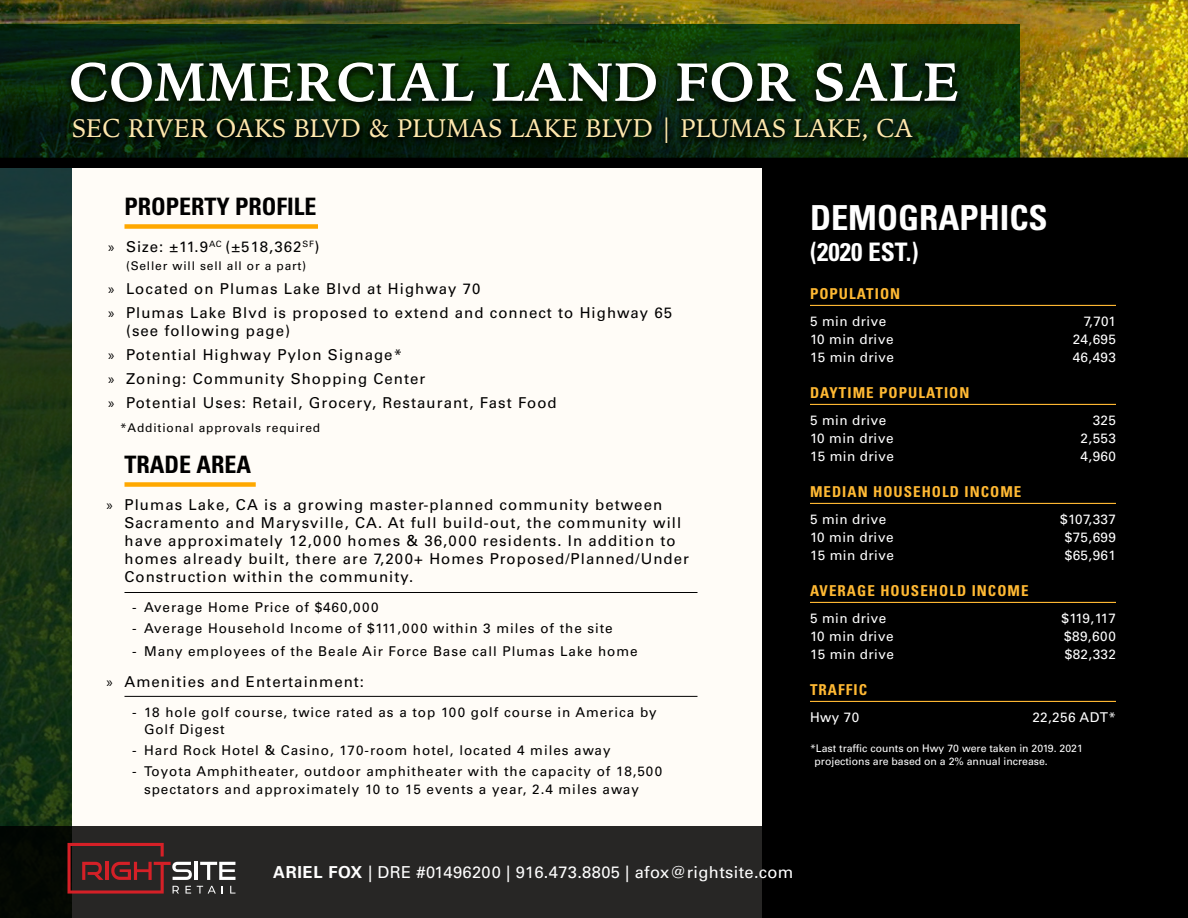
<style>
.page{position:relative;width:1188px;height:918px;background:#fff}
.page>*{position:absolute;margin:0;border:0;box-sizing:border-box;transform-origin:0 0}
.t1{font:700 54px "Iowan Old Style";letter-spacing:.01em;color:#fff}
.t2{font:700 condensed 34.5px "Univers LT Std";color:#fff}
.t3{font:25.5px "Iowan Old Style";letter-spacing:.01em;color:#ffe8ad}
.t4{font:700 condensed 25.5px "Univers LT Std";color:#fff}
.t5{font:700 condensed 24px "Univers LT Std";color:#000}
.t6{font:16.5px "Univers LT Std";letter-spacing:.02em;color:#fff}
.t7{font:15px/18px "Univers LT Std";letter-spacing:.07em;color:#000}
.Demos{font:700 condensed 15px "Univers LT Std";letter-spacing:.07em;color:#ffb933}
.t8{font:13.5px/16.5px "Univers LT Std";letter-spacing:.07em;color:#000}
.Demos_text{font:13.5px "Univers LT Std";letter-spacing:.03em;color:#fff}
.t9{font:12px "Univers LT Std";letter-spacing:.07em;color:#000}
.t10{font:10.5px/13.5px "Univers LT Std";color:#fff}
.s1{font-family:"Myriad Pro"}
.s2{font-weight:700}
</style>
<div class="page">
<div style="left:0;top:84px;width:1188px;height:834px;background:#fffcf7"></div>
<div style="left:762px;top:150px;width:426px;height:768px;background:#000"></div>
<hr style="left:810px;top:305px;width:306px;height:1px;background:#ffb933">
<hr style="left:810px;top:404px;width:306px;height:1px;background:#ffb933">
<hr style="left:810px;top:503px;width:306px;height:1px;background:#ffb933">
<hr style="left:810px;top:602px;width:306px;height:1px;background:#ffb933">
<hr style="left:810px;top:701px;width:306px;height:1px;background:#ffb933">
<div style="left:124px;top:224px;width:194px;height:5px;background:#ffa800"></div>
<div style="left:124px;top:482px;width:132px;height:5px;background:#ffa800"></div>
<svg style="left:0;top:168px;width:72px;height:659px;background:#1a351c"></svg>
<hr style="left:124px;top:592px;width:574px;height:1px;background:#000">
<hr style="left:124px;top:696px;width:574px;height:1px;background:#000">
<svg style="left:0;top:827px;width:762px;height:91px;background:#232221"></svg>
<svg style="left:68px;top:843px;width:167px;height:51px;background:#543435"></svg>
<img style="left:0;top:0;width:1188px;height:158px">
<svg style="left:0;top:24px;width:1020px;height:134px;background:#0a2f0c"></svg>
<div style="left:63px;top:58px;width:903px;height:55px;background:#000;opacity:.75"></div>
<div style="left:65px;top:112px;width:855px;height:41px;background:#000;opacity:.75"></div>
<div style="left:0;top:158px;width:1188px;height:8px;background:#000"></div>
<h1 class="t1" style="left:69px;top:33px;width:892px">COMMERCIAL LAND FOR SALE</h1>
<h3 class="t3" style="left:72px;top:105px;width:843px">SEC RIVER OAKS BLVD &amp; PLUMAS LAKE BLVD | PLUMAS LAKE, CA</h3>
<p class="t5" style="left:124px;top:192px;width:194px">PROPERTY PROFILE</p>
<p class="t7" style="left:108px;top:238px;width:213px"><span class="s1">»</span> Size: ±11.9<sup>AC</sup> (±518,362<sup>SF</sup>)</p>
<p class="t9" style="left:126px;top:259px;width:182px">(Seller will sell all or a part)</p>
<p class="t7" style="left:108px;top:280px;width:374px"><span class="s1">»</span> Located on Plumas Lake Blvd at Highway 70</p>
<p class="t7" style="left:126px;top:304px;width:548px;text-indent:-18px"><span class="s1">»</span> Plumas Lake Blvd is proposed to extend and connect to Highway 65 (see following page)</p>
<p class="t7" style="left:108px;top:346px;width:296px"><span class="s1">»</span> Potential Highway Pylon Signage*</p>
<p class="t7" style="left:108px;top:370px;width:319px"><span class="s1">»</span> Zoning: Community Shopping Center</p>
<p class="t7" style="left:108px;top:394px;width:450px"><span class="s1">»</span> Potential Uses: Retail, Grocery, Restaurant, Fast Food</p>
<p class="t9" style="left:120px;top:421px;width:202px">*Additional approvals required</p>
<p class="t5" style="left:124px;top:450px;width:128px">TRADE AREA</p>
<p class="t7" style="left:124px;top:496px;width:566px;text-indent:-18px"><span class="s1">»</span> Plumas Lake, CA is a growing master-planned community between Sacramento and Marysville, CA. At full build-out, the community will have approximately 12,000 homes &amp; 36,000 residents. In addition to homes already built, there are 7,200+ Homes Proposed/Planned/Under Construction within the community.</p>
<p class="t8" style="left:132px;top:599px;width:248px">- Average Home Price of $460,000</p>
<p class="t8" style="left:132px;top:620px;width:482px">- Average Household Income of $111,000 within 3 miles of the site</p>
<p class="t8" style="left:132px;top:643px;width:507px">- Many employees of the Beale Air Force Base call Plumas Lake home</p>
<p class="t7" style="left:106px;top:673px;width:259px"><span class="s1">»</span> Amenities and Entertainment:</p>
<p class="t8" style="left:144px;top:704px;width:514px;text-indent:-12px">- 18 hole golf course, twice rated as a top 100 golf course in America by<br>Golf Digest</p>
<p class="t8" style="left:132px;top:742px;width:480px">- Hard Rock Hotel &amp; Casino, 170-room hotel, located 4 miles away</p>
<p class="t8" style="left:144px;top:762px;width:520px;line-height:18px;text-indent:-12px">- Toyota Amphitheater, outdoor amphitheater with the capacity of 18,500 spectators and approximately 10 to 15 events a year, 2.4 miles away</p>
<p class="t2" style="left:810px;top:197px;width:239px">DEMOGRAPHICS</p>
<p class="t4" style="left:810px;top:236px;width:110px">(2020 EST.)</p>
<p class="Demos" style="left:810px;top:284px;width:92px">POPULATION</p>
<p class="Demos_text" style="left:810px;top:313px;width:78px">5 min drive</p>
<p class="Demos_text" style="left:1084px;top:313px;width:34px">7,701</p>
<p class="Demos_text" style="left:810px;top:331px;width:85px">10 min drive</p>
<p class="Demos_text" style="left:1073px;top:331px;width:45px">24,695</p>
<p class="Demos_text" style="left:810px;top:349px;width:86px">15 min drive</p>
<p class="Demos_text" style="left:1073px;top:349px;width:45px">46,493</p>
<p class="Demos" style="left:810px;top:383px;width:161px">DAYTIME POPULATION</p>
<p class="Demos_text" style="left:810px;top:412px;width:78px">5 min drive</p>
<p class="Demos_text" style="left:1093px;top:412px;width:25px">325</p>
<p class="Demos_text" style="left:810px;top:430px;width:85px">10 min drive</p>
<p class="Demos_text" style="left:1081px;top:430px;width:37px">2,553</p>
<p class="Demos_text" style="left:810px;top:448px;width:86px">15 min drive</p>
<p class="Demos_text" style="left:1081px;top:448px;width:37px">4,960</p>
<p class="Demos" style="left:810px;top:482px;width:213px">MEDIAN HOUSEHOLD INCOME</p>
<p class="Demos_text" style="left:810px;top:511px;width:78px">5 min drive</p>
<p class="Demos_text" style="left:1060px;top:511px;width:57px">$107,337</p>
<p class="Demos_text" style="left:810px;top:529px;width:85px">10 min drive</p>
<p class="Demos_text" style="left:1065px;top:529px;width:53px">$75,699</p>
<p class="Demos_text" style="left:810px;top:547px;width:86px">15 min drive</p>
<p class="Demos_text" style="left:1065px;top:547px;width:53px">$65,961</p>
<p class="Demos" style="left:810px;top:581px;width:220px">AVERAGE HOUSEHOLD INCOME</p>
<p class="Demos_text" style="left:810px;top:610px;width:78px">5 min drive</p>
<p class="Demos_text" style="left:1062px;top:610px;width:56px">$119,117</p>
<p class="Demos_text" style="left:810px;top:628px;width:85px">10 min drive</p>
<p class="Demos_text" style="left:1064px;top:628px;width:53px">$89,600</p>
<p class="Demos_text" style="left:810px;top:646px;width:86px">15 min drive</p>
<p class="Demos_text" style="left:1065px;top:646px;width:53px">$82,332</p>
<p class="Demos" style="left:810px;top:680px;width:59px">TRAFFIC</p>
<p class="Demos_text" style="left:810px;top:709px;width:51px">Hwy 70</p>
<p class="Demos_text" style="left:1032px;top:709px;width:85px">22,256 ADT*</p>
<p class="t10" style="left:814px;top:741px;width:270px;text-indent:-4px">*Last traffic counts on Hwy 70 were taken in 2019. 2021 projections are based on a 2% annual increase.</p>
<p class="t6" style="left:273px;top:863px;width:522px"><span class="s2">ARIEL FOX</span> | DRE #01496200 | 916.473.8805 | afox@rightsite.com</p>
</div>
